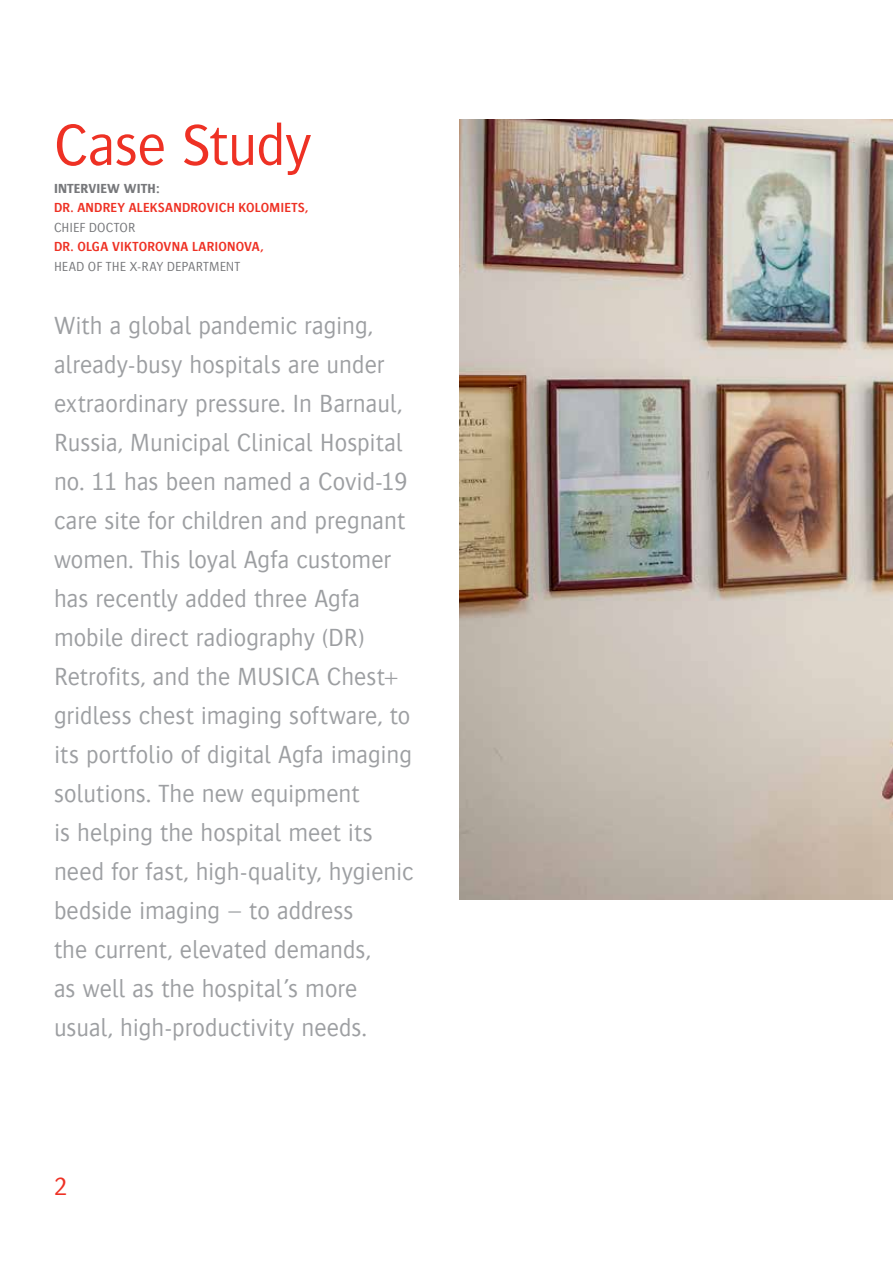
<style>
.page{position:relative;width:893px;height:1263px;background:#fff}
.page>*{position:absolute;margin:0;border:0;box-sizing:border-box;transform-origin:0 0}
.t1{font:300 60px "Bosis For Agfa";letter-spacing:-.015em;color:#ee3124}
.t2{font:300 25.5px/39px "Bosis For Agfa";color:#9d9fa2}
.t3{font:300 25.5px "Bosis For Agfa";color:#ee3124}
.t4{font:600 13.5px "Bosis For Agfa";letter-spacing:.015em;color:#ee3124}
.t5{font:300 13.5px "Bosis For Agfa";letter-spacing:.005em;color:#77787b}
.t6{font:700 13.5px "Bosis For Agfa";letter-spacing:.01em;color:#77787b}
</style>
<div class="page">
<img style="left:459px;top:119px;width:434px;height:780px">
<h1 class="t1" style="left:54px;top:114px;width:259px">Case Study</h1>
<p class="t6" style="left:54px;top:181px;width:108px">INTERVIEW WITH:</p>
<p class="t4" style="left:54px;top:201px;width:256px">DR. ANDREY ALEKSANDROVICH KOLOMIETS,</p>
<p class="t5" style="left:54px;top:220px;width:83px">CHIEF DOCTOR</p>
<p class="t4" style="left:54px;top:240px;width:211px">DR. OLGA VIKTOROVNA LARIONOVA,</p>
<p class="t5" style="left:54px;top:259px;width:188px">HEAD OF THE X-RAY DEPARTMENT</p>
<p class="t2" style="left:54px;top:305px;width:361px">With a global pandemic raging, already-busy hospitals are under extraordinary pressure. In Barnaul, Russia, Municipal Clinical Hospital no. 11 has been named a Covid-19 care site for children and pregnant women. This loyal Agfa customer has recently added three Agfa mobile direct radiography (DR)<br>Retrofits, and the MUSICA Chest+ gridless chest imaging software, to its portfolio of digital Agfa imaging solutions. The new equipment<br>is helping the hospital meet its need for fast, high‑quality, hygienic bedside imaging – to address<br>the current, elevated demands,<br>as well as the hospital’s more usual, high-productivity needs.</p>
<p class="t3" style="left:54px;top:1173px;width:15px">2</p>
</div>
